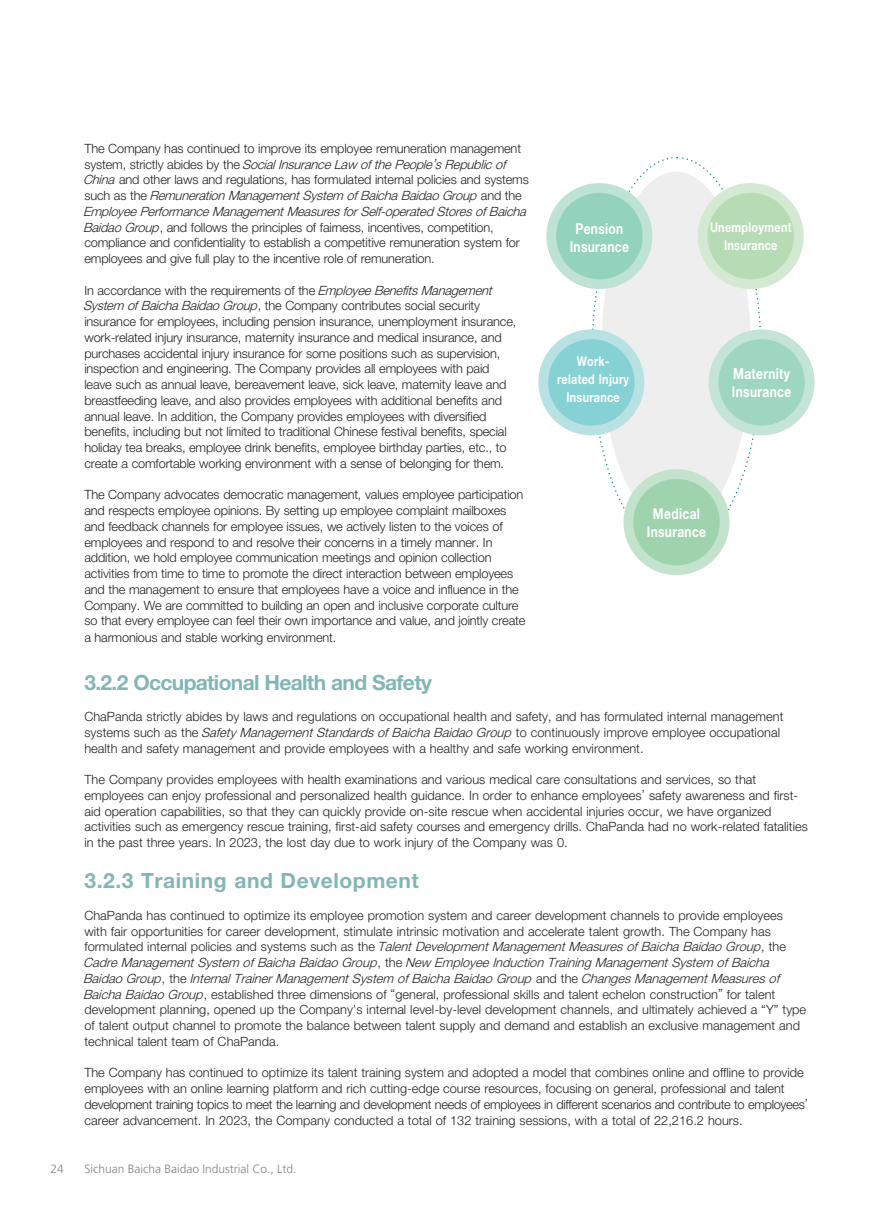
<style>
.page{position:relative;width:893px;height:1212px;background:#fff}
.page>*{position:absolute;margin:0;border:0;box-sizing:border-box;transform-origin:0 0}
.t1{font:700 21px "Helvetica Neue LT Std";letter-spacing:-.03em;color:#82b6b5}
.t2{font:700 21px "Helvetica Neue LT Std";letter-spacing:.03em;color:#82b6b5}
.t3{font:700 15px/18px "Helvetica Neue LT Std";letter-spacing:.03em;color:#fff;text-align:center;scale:.8 1}
.t4{font:700 13.5px/18px "Helvetica Neue LT Std";letter-spacing:.03em;color:#fff;text-align:center;scale:.8 1}
.t5{font:300 12.75px/15.8px "Helvetica Neue LT Std";letter-spacing:-.01em;color:#231f20}
.t6{font:300 12px "Frutiger LT Std";color:#808285}
.s1{font-style:italic}
</style>
<div class="page">
<svg style="left:591px;top:156px;width:171px;height:396px"></svg>
<div style="left:601px;top:172px;width:150px;height:357px;background:#eeeeef;border-radius:50%"></div>
<div style="left:546px;top:183px;width:106px;height:106px;background:#bee2d4;border-radius:50%"></div>
<div style="left:698px;top:183px;width:106px;height:106px;background:#d3e9d1;border-radius:50%"></div>
<div style="left:709px;top:329px;width:106px;height:106px;background:#c4e4d8;border-radius:50%"></div>
<div style="left:623px;top:469px;width:106px;height:106px;background:#c3e3cc;border-radius:50%"></div>
<div style="left:538px;top:329px;width:106px;height:106px;background:#b7e1e3;border-radius:50%"></div>
<div style="left:556px;top:193px;width:87px;height:86px;background:#93d2bd;border-radius:50%"></div>
<div style="left:707px;top:193px;width:87px;height:86px;background:#b7dcb5;border-radius:50%"></div>
<div style="left:718px;top:339px;width:87px;height:87px;background:#9ed6c2;border-radius:50%"></div>
<div style="left:633px;top:479px;width:87px;height:86px;background:#9ed3ae;border-radius:50%"></div>
<div style="left:548px;top:339px;width:87px;height:87px;background:#85d1d4;border-radius:50%"></div>
<p class="t5" style="left:83px;top:140px;width:448px">The Company has continued to improve its employee remuneration management<br>s y s t e m , s t r i c t l y a b i d e s b y t h e <span class="s1">SocialInsuranceLaw ofthePeople’sRepublicof China</span> and other laws and regulations, has formulated internal policies and systems s u c h a s t h e <span class="s1">RemunerationManagementSystem ofBaichaBaidaoGroup</span> a n d t h e <span class="s1">EmployeePerformanceManagementMeasuresforSelf-operatedStoresofBaicha BaidaoGroup</span>, and follows the principles of fairness, incentives, competition, compliance and confidentiality to establish a competitive remuneration system for employees and give full play to the incentive role of remuneration.</p>
<p class="t5" style="left:83px;top:282px;width:435px">In accordance with the requirements of the <span class="s1">EmployeeBenefitsManagement System ofBaichaBaidaoGroup</span>, the Company contributes social security insurance for employees, including pension insurance, unemployment insurance, work-related injury insurance, maternity insurance and medical insurance, and purchases accidental injury insurance for some positions such as supervision, inspection and engineering. The Company provides all employees with paid leave such as annual leave, bereavement leave, sick leave, maternity leave and breastfeeding leave, and also provides employees with additional benefits and annual leave. In addition, the Company provides employees with diversified benefits, including but not limited to traditional Chinese festival benefits, special holiday tea breaks, employee drink benefits, employee birthday parties, etc., to create a comfortable working environment with a sense of belonging for them.</p>
<p class="t5" style="left:84px;top:486px;width:443px">The Company advocates democratic management, values employee participation and respects employee opinions. By setting up employee complaint mailboxes and feedback channels for employee issues, we actively listen to the voices of employees and respond to and resolve their concerns in a timely manner. In addition, we hold employee communication meetings and opinion collection activities from time to time to promote the direct interaction between employees and the management to ensure that employees have a voice and influence in the Company. We are committed to building an open and inclusive corporate culture so that every employee can feel their own importance and value, and jointly create a harmonious and stable working environment.</p>
<h1 class="t1" style="left:84px;top:669px;width:349px">3.2.2 Occupational Health and Safety</h1>
<p class="t5" style="left:84px;top:708px;width:700px">ChaPanda strictly abides by laws and regulations on occupational health and safety, and has formulated internal management systems such as the <span class="s1">Safety ManagementStandardsofBaichaBaidaoGroup</span> to continuously improve employee occupational health and safety management and provide employees with a healthy and safe working environment.</p>
<p class="t5" style="left:84px;top:771px;width:725px">The Company provides employees with health examinations and various medical care consultations and services, so that employees can enjoy professional and personalized health guidance. In order to enhance employees’ safety awareness and first&shy;aid operation capabilities, so that they can quickly provide on-site rescue when accidental injuries occur, we have organized activities such as emergency rescue training, first-aid safety courses and emergency drills. ChaPanda had no work-related fatalities in the past three years. In 2023, the lost day due to work injury of the Company was 0.</p>
<h1 class="t2" style="left:84px;top:868px;width:336px">3.2.3 Training and Development</h1>
<p class="t5" style="left:83px;top:907px;width:725px">ChaPanda has continued to optimize its employee promotion system and career development channels to provide employees with fair opportunities for career development, stimulate intrinsic motivation and accelerate talent growth. The Company has<br>f o r m u l a t e d i n t e r n a l p o l i c i e s a n d s y s t e m s s u c h a s t h e <span class="s1">TalentDevelopmentManagementMeasuresofBaichaBaidaoGroup</span>, t h e <span class="s1">CadreManagementSystem ofBaichaBaidaoGroup</span>, t h e <span class="s1">New EmployeeInductionTrainingManagementSystem ofBaicha BaidaoGroup</span>, t h e <span class="s1">InternalTrainerManagementSystem ofBaichaBaidaoGroup</span> a n d t h e <span class="s1">ChangesManagementMeasuresof BaichaBaidaoGroup</span>, established three dimensions of “general, professional skills and talent echelon construction” for talent development planning, opened up the Company’s internal level-by-level development channels, and ultimately achieved a “Y” type of talent output channel to promote the balance between talent supply and demand and establish an exclusive management and technical talent team of ChaPanda.</p>
<p class="t5" style="left:84px;top:1064px;width:725px">The Company has continued to optimize its talent training system and adopted a model that combines online and offline to provide employees with an online learning platform and rich cutting-edge course resources, focusing on general, professional and talent development training topics to meet the learning and development needs of employees in different scenarios and contribute to employees’ career advancement. In 2023, the Company conducted a total of 132 training sessions, with a total of 22,216.2 hours.</p>
<p class="t3" style="left:570px;top:219px;width:76px">Pension<br>Insurance</p>
<p class="t4" style="left:710px;top:218px;width:103px">Unemployment<br>Insurance</p>
<p class="t4" style="left:557px;top:352px;width:92px">Work&shy;related Injury<br>Insurance</p>
<p class="t3" style="left:732px;top:364px;width:76px;text-align:left">Maternity<br>Insurance</p>
<p class="t3" style="left:647px;top:504px;width:76px">Medical<br>Insurance</p>
<p class="t6" style="left:50px;top:1161px;width:15px">24</p>
<p class="t6" style="left:84px;top:1161px;width:214px">Sichuan Baicha Baidao Industrial Co., Ltd.</p>
</div>
